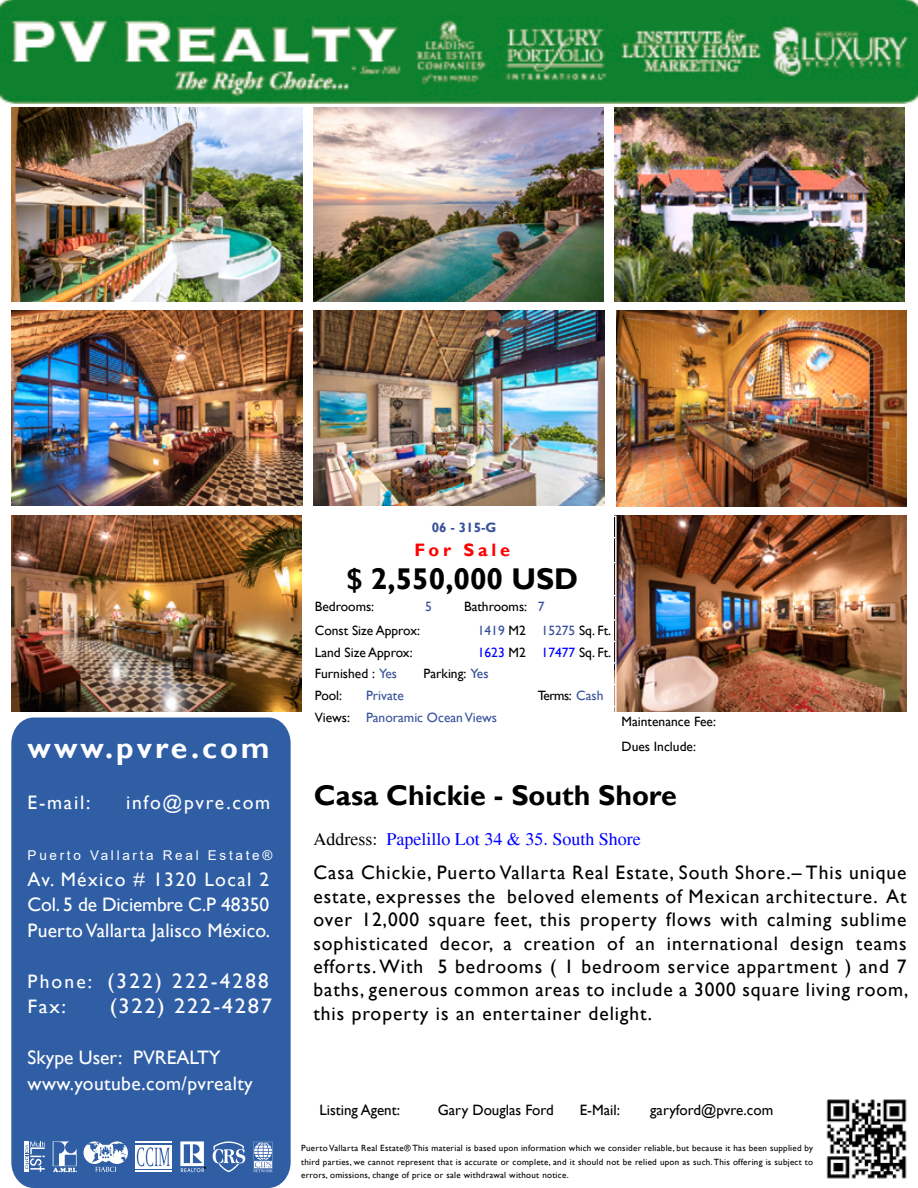
<style>
.page{position:relative;width:918px;height:1188px;background:#fff}
.page>*{position:absolute;margin:0;border:0;box-sizing:border-box;transform-origin:0 0}
.t1{font:700 30px "Gill Sans";color:#000}
.t2{font:700 30px "Gill Sans";letter-spacing:.1em;color:#fff}
.t3{font:700 28.5px "Gill Sans";color:#000}
.t4{font:21px "Gill Sans";letter-spacing:.11em;color:#fff}
.t5{font:21px "Gill Sans";letter-spacing:.09em;color:#fff;scale:1.07 1}
.t6{font:19.5px/23.4px "Gill Sans";letter-spacing:.05em;color:#000;text-align:justify}
.t7{font:19.5px/25.5px "Gill Sans";letter-spacing:.01em;color:#fff;text-align:justify}
.t8{font:19.5px "Gill Sans";letter-spacing:.09em;color:#fff}
.t9{font:19.5px "Gill Sans";letter-spacing:.01em;color:#fff;scale:1.07 1}
.t10{font:18px "Times";color:#00f}
.t11{font:700 18px "Gill Sans";letter-spacing:.21em;color:#f00}
.t12{font:15px "Gill Sans";color:#000}
.t13{font:13.5px/24.5px "Gill Sans";color:#000}
.t14{font:13.5px "Gill Sans";color:#37519b}
.t15{font:13.5px "Arial";letter-spacing:.2em;color:#fff}
.t16{font:13.5px "Gill Sans";color:#00f}
.t17{font:13.5px "Gill Sans";letter-spacing:-.04em;color:#000}
.t18{font:700 13.5px "Gill Sans";color:#37519b}
.t19{font:9px/13.5px "Gill Sans";letter-spacing:.03em;color:#000;text-align:justify}
.s1{font-size:19.5px}
.s2{color:#37519b}
.s3{color:#000}
.s4{color:#334a97}
</style>
<div class="page">
<div style="left:11px;top:718px;width:280px;height:470px;background:#305ea5"></div>
<div style="left:24px;top:1141px;width:5px;height:31px;background:#fff"></div>
<svg style="left:25px;top:1142px;width:20px;height:30px"></svg>
<svg style="left:53px;top:1141px;width:24px;height:31px"></svg>
<div style="left:135px;top:1145px;width:37px;height:23px;background:#fff"></div>
<hr style="left:135px;top:1171px;width:37px;height:1px;background:#fff">
<hr style="left:135px;top:1141px;width:37px;height:2px;background:#fff">
<svg style="left:137px;top:1147px;width:33px;height:19px"></svg>
<svg style="left:180px;top:1141px;width:26px;height:31px"></svg>
<svg style="left:213px;top:1141px;width:32px;height:31px"></svg>
<svg style="left:253px;top:1141px;width:21px;height:31px"></svg>
<svg style="left:84px;top:1141px;width:44px;height:31px"></svg>
<img style="left:826px;top:1099px;width:81px;height:80px">
<img style="left:12px;top:310px;width:290px;height:196px">
<img style="left:313px;top:107px;width:291px;height:195px">
<img style="left:11px;top:516px;width:290px;height:195px">
<img style="left:617px;top:516px;width:289px;height:195px">
<img style="left:616px;top:311px;width:290px;height:196px">
<img style="left:314px;top:311px;width:290px;height:195px">
<img style="left:615px;top:108px;width:290px;height:194px">
<svg style="left:614px;top:595px;width:3px;height:24px"></svg>
<hr style="left:615px;top:596px;width:2px;height:23px;background:#fff">
<img style="left:0;top:0;width:918px;height:103px">
<img style="left:11px;top:107px;width:291px;height:195px">
<h1 class="t2" style="left:28px;top:730px;width:244px">www.pvre.com</h1>
<p class="t7" style="left:28px;top:790px;width:64px">E-mail:</p>
<p class="t8" style="left:126px;top:792px;width:146px">info@pvre.com</p>
<p class="t15" style="left:28px;top:846px;width:246px">Puerto Vallarta Real Estate®</p>
<p class="t7" style="left:28px;top:867px;width:244px">Av. México # 1320 Local 2<br>Col. 5 de Diciembre C.P 48350<br>Puerto Vallarta Jalisco México.</p>
<p class="t4" style="left:28px;top:969px;width:243px"><span class="s1">Phone:</span> (322) 222-4288</p>
<p class="t9" style="left:28px;top:996px;width:37px">Fax:</p>
<p class="t5" style="left:110px;top:994px;width:153px">(322) 222-4287</p>
<p class="t7" style="left:28px;top:1045px;width:227px">Skype User: PVREALTY www.youtube.com/pvrealty</p>
<p class="t18" style="left:432px;top:519px;width:66px">06 - 315-G</p>
<p class="t11" style="left:414px;top:539px;width:97px">For Sale</p>
<h1 class="t1" style="left:346px;top:561px;width:233px">$ 2,550,000 USD</h1>
<p class="t13" style="left:315px;top:594px;width:61px">Bedrooms:</p>
<p class="t14" style="left:425px;top:598px;width:8px">5</p>
<p class="t13" style="left:464px;top:594px;width:82px">Bathrooms: <span class="s2">7</span></p>
<p class="t13" style="left:315px;top:619px;width:107px">Const Size Approx:</p>
<p class="t14" style="left:478px;top:623px;width:135px">1419 <span class="s3">M2</span> 15275 <span class="s3">Sq. Ft.</span></p>
<p class="t13" style="left:315px;top:640px;width:99px">Land Size Approx:</p>
<p class="t16" style="left:478px;top:644px;width:135px">1623 <span class="s3">M2</span> 17477 <span class="s3">Sq. Ft.</span></p>
<p class="t13" style="left:315px;top:662px;width:84px">Furnished : <span class="s2">Yes</span></p>
<p class="t13" style="left:424px;top:662px;width:67px">Parking: <span class="s4">Yes</span></p>
<p class="t13" style="left:315px;top:683px;width:29px">Pool:</p>
<p class="t14" style="left:366px;top:687px;width:39px">Private</p>
<p class="t17" style="left:538px;top:687px;width:67px">Terms: <span class="s2">Cash</span></p>
<p class="t14" style="left:315px;top:709px;width:184px"><span class="s3">Views:</span> Panoramic Ocean Views</p>
<p class="t13" style="left:622px;top:710px;width:96px">Maintenance Fee:<br>Dues Include:</p>
<h2 class="t3" style="left:314px;top:778px;width:364px">Casa Chickie - South Shore</h2>
<p class="t10" style="left:313px;top:829px;width:329px"><span class="s3">Address:</span> Papelillo Lot 34 &amp; 35. South Shore</p>
<p class="t6" style="left:313px;top:862px;width:597px">Casa Chickie, Puerto Vallarta Real Estate, South Shore.– This unique estate, expresses the beloved elements of Mexican architecture. At over 12,000 square feet, this property flows with calming sublime sophisticated decor, a creation of an international design teams efforts. With 5 bedrooms ( 1 bedroom service appartment ) and 7 baths, generous common areas to include a 3000 square living room, this property is an entertainer delight.</p>
<p class="t12" style="left:319px;top:1102px;width:82px">Listing Agent:</p>
<p class="t12" style="left:438px;top:1102px;width:118px">Gary Douglas Ford</p>
<p class="t12" style="left:580px;top:1102px;width:42px">E-Mail:</p>
<p class="t12" style="left:650px;top:1102px;width:125px">garyford@pvre.com</p>
<p class="t19" style="left:301px;top:1142px;width:513px">Puerto Vallarta Real Estate® This material is based upon information which we consider reliable, but because it has been supplied by third parties, we cannot represent that is accurate or complete, and it should not be relied upon as such. This offering is subject to errors, omissions, change of price or sale withdrawal without notice.</p>
</div>
